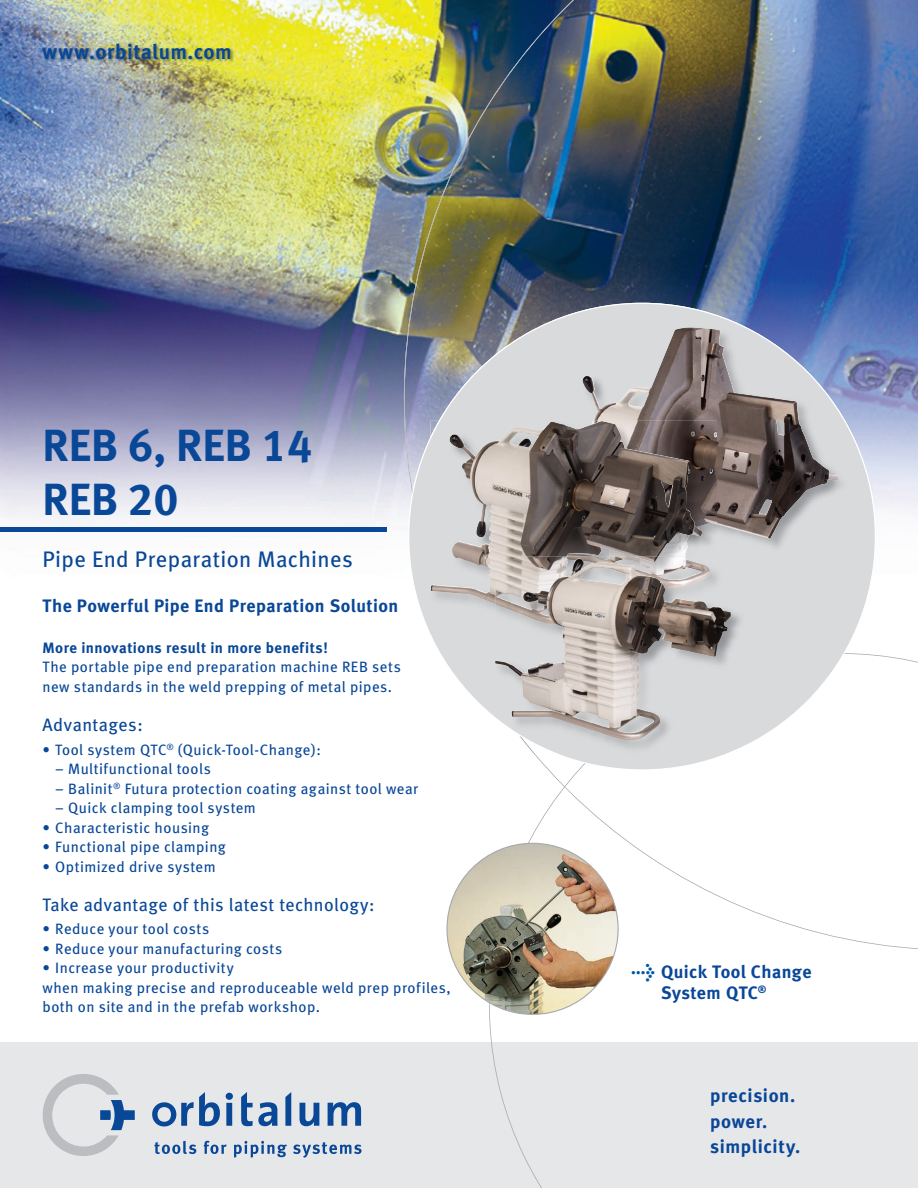
<style>
.page{position:relative;width:918px;height:1188px;background:#fff}
.page>*{position:absolute;margin:0;border:0;box-sizing:border-box;transform-origin:0 0}
.t1{font:45px/54px "Meta Bold LF";color:#094797}
.t2{font:22.5px "Meta Book LF";letter-spacing:.015em;color:#094797}
.t3{font:21px "Meta Bold LF";letter-spacing:.025em;color:#094797}
.t4{font:18.75px/25.5px "Meta Bold LF";letter-spacing:.03em;color:#094797}
.t5{font:18px/21px "Meta Bold LF";letter-spacing:.025em;color:#094797}
.t6{font:18px "Meta Book LF";letter-spacing:.025em;color:#094797}
.t7{font:15px/19.5px "Meta Book LF";letter-spacing:.03em;color:#094797}
.t8{font:15px "Meta Bold LF";letter-spacing:.035em;color:#094797}
.s1{font-family:"Meta Bold Expert";font-size:19.5px;color:#0155a5}
</style>
<div class="page">
<div style="left:0;top:1042px;width:918px;height:146px;background:#e6e7e9"></div>
<svg style="left:154px;top:1141px;width:42px;height:13px"></svg>
<svg style="left:204px;top:1141px;width:23px;height:13px"></svg>
<svg style="left:234px;top:1141px;width:53px;height:17px"></svg>
<svg style="left:293px;top:1142px;width:69px;height:16px"></svg>
<svg style="left:226px;top:1093px;width:7px;height:33px"></svg>
<svg style="left:241px;top:1092px;width:37px;height:34px"></svg>
<svg style="left:285px;top:1092px;width:6px;height:34px"></svg>
<svg style="left:152px;top:1092px;width:68px;height:34px"></svg>
<svg style="left:300px;top:1103px;width:19px;height:23px"></svg>
<svg style="left:328px;top:1102px;width:33px;height:24px"></svg>
<svg style="left:43px;top:1074px;width:92px;height:82px"></svg>
<img style="left:0;top:0;width:404px;height:523px">
<img style="left:404px;top:0;width:514px;height:518px">
<svg style="left:489px;top:655px;width:429px;height:533px"></svg>
<img style="left:408px;top:303px;width:468px;height:467px">
<div style="left:0;top:527px;width:387px;height:5px;background:#094797"></div>
<img style="left:446px;top:843px;width:173px;height:172px">
<img style="left:40px;top:42px;width:195px;height:22px">
<div style="left:440px;top:604px;width:55px;height:34px;background:#d9dadc"></div>
<img style="left:678px;top:421px;width:39px;height:136px">
<img style="left:431px;top:604px;width:9px;height:34px">
<img style="left:431px;top:421px;width:247px;height:183px">
<img style="left:495px;top:602px;width:251px;height:115px">
<img style="left:711px;top:557px;width:35px;height:45px">
<img style="left:495px;top:717px;width:251px;height:38px">
<img style="left:495px;top:558px;width:236px;height:115px">
<h3 class="t3" style="left:43px;top:39px;width:191px">www.orbitalum.com</h3>
<h1 class="t1" style="left:43px;top:418px;width:271px">REB 6, REB 14<br>REB 20</h1>
<h2 class="t2" style="left:43px;top:545px;width:312px">Pipe End Preparation Machines</h2>
<p class="t5" style="left:43px;top:595px;width:357px">The Powerful Pipe End Preparation Solution</p>
<p class="t8" style="left:43px;top:638px;width:287px">More innovations result in more benefits!</p>
<p class="t7" style="left:43px;top:657px;width:360px">The portable pipe end preparation machine REB sets new standards in the weld prepping of metal pipes.</p>
<p class="t6" style="left:43px;top:713px;width:102px">Advantages:</p>
<p class="t7" style="left:43px;top:739px;width:280px">• Tool system QTC<sup>®</sup> (Quick-Tool-Change):</p>
<p class="t7" style="left:55px;top:759px;width:157px">– Multifunctional tools</p>
<p class="t7" style="left:55px;top:778px;width:365px">– Balinit<sup>®</sup> Futura protection coating against tool wear</p>
<p class="t7" style="left:55px;top:798px;width:202px">– Quick clamping tool system</p>
<p class="t7" style="left:43px;top:817px;width:168px">• Characteristic housing</p>
<p class="t7" style="left:43px;top:837px;width:185px">• Functional pipe clamping</p>
<p class="t7" style="left:43px;top:856px;width:175px">• Optimized drive system</p>
<p class="t6" style="left:43px;top:893px;width:334px">Take advantage of this latest technology:</p>
<p class="t7" style="left:43px;top:919px;width:168px">• Reduce your tool costs</p>
<p class="t7" style="left:43px;top:938px;width:241px">• Reduce your manufacturing costs</p>
<p class="t7" style="left:43px;top:958px;width:410px">• Increase your productivity<br>when making precise and reproduceable weld prep profiles, both on site and in the prefab workshop.</p>
<p class="t5" style="left:661px;top:960px;width:152px;text-indent:-30px"><span class="s1">l</span> Quick Tool Change<br>System QTC<sup>®</sup></p>
<p class="t4" style="left:710px;top:1083px;width:92px">precision. power. simplicity.</p>
</div>
